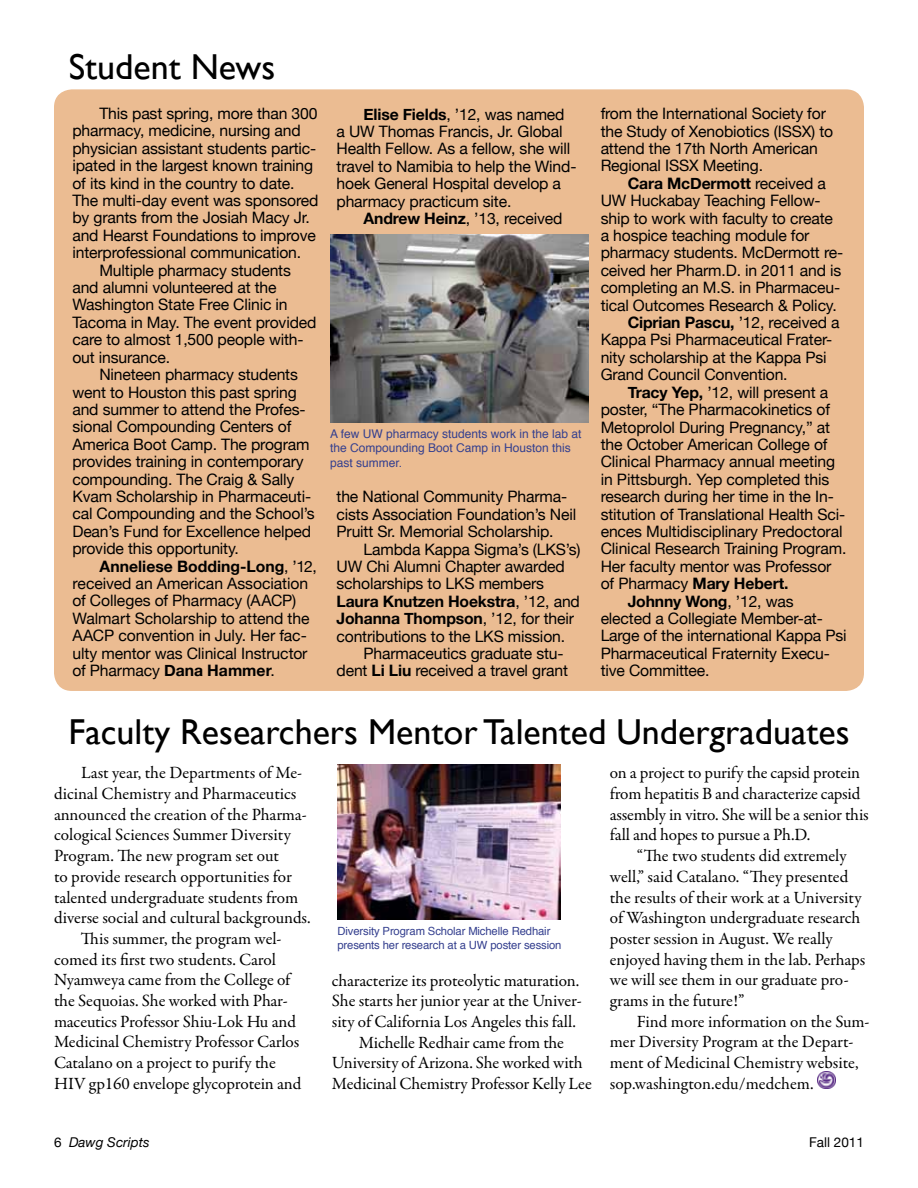
<style>
.page{position:relative;width:918px;height:1188px;background:#fff}
.page>*{position:absolute;margin:0;border:0;box-sizing:border-box;transform-origin:0 0}
.t1{font:36px "Gill Sans";color:#000}
.t2{font:17.25px/20.7px "Garamond Premr Pro";letter-spacing:-.005em;color:#000}
.t3{font:15.75px/17.4px "Helvetica Neue";letter-spacing:-.01em;color:#000}
.t4{font:700 15.75px "Helvetica Neue";letter-spacing:-.01em;color:#000}
.t5{font:italic 13.5px "Helvetica Neue";color:#000}
.t6{font:13.5px "Helvetica Neue";color:#000}
.t7{font:12px/14.4px "Helvetica";color:#35408f}
.t8{font:11.25px/13.5px "Helvetica";letter-spacing:-.01em;color:#35408f}
.s1{font-weight:400}
.s2{font-weight:700}
.s3{font-style:normal}
</style>
<div class="page">
<div style="left:54px;top:89px;width:810px;height:602px;background:#ebbc92;border-radius:18px"></div>
<img style="left:817px;top:1072px;width:19px;height:17px">
<img style="left:330px;top:235px;width:258px;height:187px">
<img style="left:338px;top:764px;width:222px;height:156px">
<h1 class="t1" style="left:69px;top:46px;width:208px">Student News</h1>
<p class="t3" style="left:99px;top:105px;width:220px">This past spring, more than 300</p>
<p class="t3" style="left:72px;top:122px;width:230px">pharmacy, medicine, nursing and</p>
<p class="t3" style="left:72px;top:139px;width:245px">physician assistant students partic-</p>
<p class="t3" style="left:72px;top:157px;width:242px">ipated in the largest known training</p>
<p class="t3" style="left:72px;top:174px;width:224px">of its kind in the country to date.</p>
<p class="t3" style="left:72px;top:192px;width:248px">The multi-day event was sponsored</p>
<p class="t3" style="left:72px;top:209px;width:239px">by grants from the Josiah Macy Jr.</p>
<p class="t3" style="left:72px;top:226px;width:245px">and Hearst Foundations to improve</p>
<p class="t3" style="left:72px;top:244px;width:230px">interprofessional communication.</p>
<p class="t3" style="left:99px;top:261px;width:193px">Multiple pharmacy students</p>
<p class="t3" style="left:72px;top:279px;width:206px">and alumni volunteered at the</p>
<p class="t3" style="left:72px;top:296px;width:217px">Washington State Free Clinic in</p>
<p class="t3" style="left:72px;top:313px;width:246px">Tacoma in May. The event provided</p>
<p class="t3" style="left:72px;top:331px;width:233px">care to almost 1,500 people with-</p>
<p class="t3" style="left:72px;top:348px;width:99px">out insurance.</p>
<p class="t3" style="left:99px;top:366px;width:200px">Nineteen pharmacy students</p>
<p class="t3" style="left:72px;top:383px;width:226px">went to Houston this past spring</p>
<p class="t3" style="left:72px;top:400px;width:235px">and summer to attend the Profes-</p>
<p class="t3" style="left:72px;top:418px;width:221px">sional Compounding Centers of</p>
<p class="t3" style="left:72px;top:435px;width:239px">America Boot Camp. The program</p>
<p class="t3" style="left:72px;top:453px;width:233px">provides training in contemporary</p>
<p class="t3" style="left:72px;top:470px;width:224px">compounding. The Craig &amp; Sally</p>
<p class="t3" style="left:72px;top:487px;width:240px">Kvam Scholarship in Pharmaceuti-</p>
<p class="t3" style="left:72px;top:505px;width:244px">cal Compounding and the School’s</p>
<p class="t3" style="left:72px;top:522px;width:240px">Dean’s Fund for Excellence helped</p>
<p class="t3" style="left:72px;top:540px;width:168px">provide this opportunity.</p>
<p class="t4" style="left:99px;top:556px;width:219px">Anneliese Bodding-Long<span class="s1">, ’12,</span></p>
<p class="t3" style="left:72px;top:574px;width:237px">received an American Association</p>
<p class="t3" style="left:72px;top:592px;width:225px">of Colleges of Pharmacy (AACP)</p>
<p class="t3" style="left:72px;top:609px;width:239px">Walmart Scholarship to attend the</p>
<p class="t3" style="left:72px;top:627px;width:236px">AACP convention in July. Her fac-</p>
<p class="t3" style="left:72px;top:644px;width:237px">ulty mentor was Clinical Instructor</p>
<p class="t3" style="left:72px;top:661px;width:204px">of Pharmacy <span class="s2">Dana Hammer</span>.</p>
<p class="t3" style="left:337px;top:105px;width:241px;text-indent:27px"><span class="s2">Elise Fields</span>, ’12, was named a UW Thomas Francis, Jr. Global<br>Health Fellow. As a fellow, she will travel to Namibia to help the Wind&shy;hoek General Hospital develop a pharmacy practicum site.</p>
<p class="t3" style="left:364px;top:209px;width:200px"><span class="s2">Andrew Heinz</span>, ’13, received</p>
<p class="t7" style="left:330px;top:427px;width:253px">A few UW pharmacy students work in the lab at the Compounding Boot Camp in Houston this past summer.</p>
<p class="t3" style="left:337px;top:488px;width:241px">the National Community Pharma&shy;cists Association Foundation’s Neil<br>Pruitt Sr. Memorial Scholarship.</p>
<p class="t3" style="left:364px;top:540px;width:219px">Lambda Kappa Sigma’s (LKS’s)</p>
<p class="t3" style="left:337px;top:557px;width:230px">UW Chi Alumni Chapter awarded</p>
<p class="t3" style="left:337px;top:575px;width:209px">scholarships to LKS members</p>
<p class="t4" style="left:337px;top:591px;width:245px">Laura Knutzen Hoekstra<span class="s1">, ’12, and</span></p>
<p class="t4" style="left:337px;top:609px;width:239px">Johanna Thompson<span class="s1">, ’12, for their</span></p>
<p class="t3" style="left:337px;top:627px;width:230px">contributions to the LKS mission.</p>
<p class="t3" style="left:364px;top:644px;width:202px">Pharmaceutics graduate stu-</p>
<p class="t3" style="left:337px;top:662px;width:233px">dent <span class="s2">Li Liu</span> received a travel grant</p>
<p class="t3" style="left:601px;top:105px;width:234px">from the International Society for the Study of Xenobiotics (ISSX) to attend the 17th North American<br>Regional ISSX Meeting.</p>
<p class="t4" style="left:628px;top:173px;width:200px">Cara McDermott <span class="s1">received a</span></p>
<p class="t3" style="left:601px;top:192px;width:222px">UW Huckabay Teaching Fellow-</p>
<p class="t3" style="left:601px;top:209px;width:234px">ship to work with faculty to create</p>
<p class="t3" style="left:601px;top:227px;width:210px">a hospice teaching module for</p>
<p class="t3" style="left:601px;top:244px;width:244px">pharmacy students. McDermott re-</p>
<p class="t3" style="left:601px;top:261px;width:242px">ceived her Pharm.D. in 2011 and is</p>
<p class="t3" style="left:601px;top:279px;width:241px">completing an M.S. in Pharmaceu-</p>
<p class="t3" style="left:601px;top:296px;width:238px">tical Outcomes Research &amp; Policy.</p>
<p class="t4" style="left:628px;top:313px;width:213px">Ciprian Pascu, <span class="s1">’12, received a</span></p>
<p class="t3" style="left:601px;top:331px;width:233px">Kappa Psi Pharmaceutical Frater-</p>
<p class="t3" style="left:601px;top:348px;width:228px">nity scholarship at the Kappa Psi</p>
<p class="t3" style="left:601px;top:366px;width:188px">Grand Council Convention.</p>
<p class="t3" style="left:628px;top:383px;width:202px"><span class="s2">Tracy Yep,</span> ’12, will present a</p>
<p class="t3" style="left:601px;top:401px;width:231px">poster, “The Pharmacokinetics of</p>
<p class="t3" style="left:601px;top:418px;width:231px">Metoprolol During Pregnancy,” at</p>
<p class="t3" style="left:601px;top:435px;width:228px">the October American College of</p>
<p class="t3" style="left:601px;top:453px;width:236px">Clinical Pharmacy annual meeting</p>
<p class="t3" style="left:601px;top:470px;width:230px">in Pittsburgh. Yep completed this</p>
<p class="t3" style="left:601px;top:488px;width:235px">research during her time in the In-</p>
<p class="t3" style="left:601px;top:505px;width:246px">stitution of Translational Health Sci-</p>
<p class="t3" style="left:601px;top:522px;width:243px">ences Multidisciplinary Predoctoral</p>
<p class="t3" style="left:601px;top:540px;width:247px">Clinical Research Training Program.</p>
<p class="t3" style="left:601px;top:557px;width:232px">Her faculty mentor was Professor</p>
<p class="t4" style="left:601px;top:574px;width:189px"><span class="s1">of Pharmacy</span> Mary Hebert.</p>
<p class="t4" style="left:628px;top:591px;width:168px">Johnny Wong<span class="s1">, ’12, was</span></p>
<p class="t3" style="left:601px;top:609px;width:224px">elected a Collegiate Member-at-</p>
<p class="t3" style="left:601px;top:627px;width:248px">Large of the international Kappa Psi</p>
<p class="t3" style="left:601px;top:644px;width:231px">Pharmaceutical Fraternity Execu-</p>
<p class="t3" style="left:601px;top:662px;width:110px">tive Committee.</p>
<h1 class="t1" style="left:68px;top:710px;width:783px">Faculty Researchers Mentor Talented Undergraduates</h1>
<p class="t2" style="left:81px;top:763px;width:223px">Last year, the Departments of Me-</p>
<p class="t2" style="left:54px;top:784px;width:244px">dicinal Chemistry and Pharmaceutics</p>
<p class="t2" style="left:54px;top:804px;width:254px">announced the creation of the Pharma-</p>
<p class="t2" style="left:54px;top:825px;width:238px">cological Sciences Summer Diversity</p>
<p class="t2" style="left:54px;top:846px;width:227px">Program. The new program set out</p>
<p class="t2" style="left:54px;top:866px;width:239px">to provide research opportunities for</p>
<p class="t2" style="left:54px;top:887px;width:246px">talented undergraduate students from</p>
<p class="t2" style="left:54px;top:908px;width:258px">diverse social and cultural backgrounds.</p>
<p class="t2" style="left:81px;top:929px;width:202px">This summer, the program wel-</p>
<p class="t2" style="left:54px;top:949px;width:224px">comed its first two students. Carol</p>
<p class="t2" style="left:54px;top:970px;width:238px">Nyamweya came from the College of</p>
<p class="t2" style="left:54px;top:991px;width:235px">the Sequoias. She worked with Phar-</p>
<p class="t2" style="left:54px;top:1011px;width:243px">maceutics Professor Shiu-Lok Hu and</p>
<p class="t2" style="left:54px;top:1032px;width:247px">Medicinal Chemistry Professor Carlos</p>
<p class="t2" style="left:54px;top:1053px;width:223px">Catalano on a project to purify the</p>
<p class="t2" style="left:54px;top:1073px;width:249px">HIV gp160 envelope glycoprotein and</p>
<p class="t8" style="left:338px;top:925px;width:225px">Diversity Program Scholar Michelle Redhair presents her research at a UW poster session</p>
<p class="t2" style="left:332px;top:970px;width:249px">characterize its proteolytic maturation.</p>
<p class="t2" style="left:332px;top:991px;width:251px">She starts her junior year at the Univer-</p>
<p class="t2" style="left:332px;top:1012px;width:245px">sity of California Los Angeles this fall.</p>
<p class="t2" style="left:359px;top:1032px;width:207px">Michelle Redhair came from the</p>
<p class="t2" style="left:332px;top:1053px;width:252px">University of Arizona. She worked with</p>
<p class="t2" style="left:332px;top:1074px;width:261px">Medicinal Chemistry Professor Kelly Lee</p>
<p class="t2" style="left:610px;top:763px;width:260px">on a project to purify the capsid protein from hepatitis B and characterize capsid assembly in vitro. She will be a senior this fall and hopes to pursue a Ph.D.</p>
<p class="t2" style="left:610px;top:846px;width:257px;text-indent:27px">“The two students did extremely well,” said Catalano. “They presented the results of their work at a University of Washington undergraduate research poster session in August. We really enjoyed having them in the lab. Perhaps we will see them in our graduate pro&shy;grams in the future!”</p>
<p class="t2" style="left:610px;top:1011px;width:261px;text-indent:27px">Find more information on the Sum&shy;mer Diversity Program at the Depart&shy;ment of Medicinal Chemistry website, sop.washington.edu/medchem.</p>
<p class="t5" style="left:54px;top:1134px;width:97px"><span class="s3">6</span> Dawg Scripts</p>
<p class="t6" style="left:809px;top:1134px;width:56px">Fall 2011</p>
</div>
